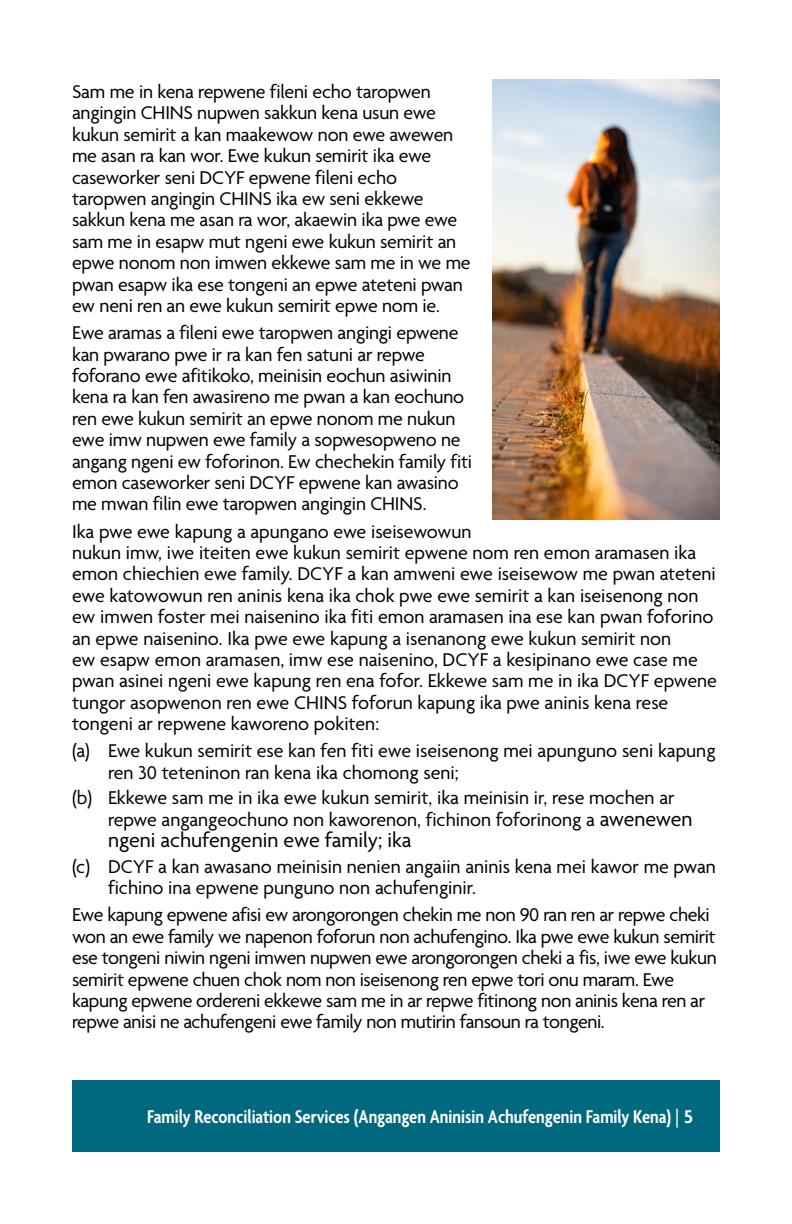
<style>
.page{position:relative;width:792px;height:1224px;background:#fff}
.page>*{position:absolute;margin:0;border:0;box-sizing:border-box;transform-origin:0 0}
.t1{font:22px "Agenda";color:#000}
.t2{font:20px/21.4px "Agenda";letter-spacing:-.01em;color:#000}
.t3{font:600 condensed 20px "Agenda";color:#fff}
.s1{font-size:22px}
.s2{font-weight:400;font-stretch:normal}
.s3{font-stretch:normal}
</style>
<div class="page">
<div style="left:72px;top:1080px;width:648px;height:72px;background:#00687f"></div>
<img style="left:492px;top:79px;width:228px;height:441px">
<p class="t2" style="left:72px;top:82px;width:400px">Sam me in kena repwene fileni echo taropwen angingin CHINS nupwen sakkun kena usun ewe kukun semirit a kan maakewow non ewe awewen me asan ra kan wor. Ewe kukun semirit ika ewe caseworker seni DCYF epwene fileni echo taropwen angingin CHINS ika ew seni ekkewe sakkun kena me asan ra wor, akaewin ika pwe ewe sam me in esapw mut ngeni ewe kukun semirit an epwe nonom non imwen ekkewe sam me in we me pwan esapw ika ese tongeni an epwe ateteni pwan ew neni ren an ewe kukun semirit epwe nom ie.</p>
<p class="t2" style="left:72px;top:323px;width:402px">Ewe aramas a fileni ewe taropwen angingi epwene kan pwarano pwe ir ra kan fen satuni ar repwe foforano ewe afitikoko, meinisin eochun asiwinin kena ra kan fen awasireno me pwan a kan eochuno ren ewe kukun semirit an epwe nonom me nukun ewe imw nupwen ewe family a sopwesopweno ne angang ngeni ew foforinon. Ew chechekin family fiti emon caseworker seni DCYF epwene kan awasino me mwan filin ewe taropwen angingin CHINS.</p>
<p class="t2" style="left:72px;top:522px;width:646px">Ika pwe ewe kapung a apungano ewe iseisewowun<br>nukun imw, iwe iteiten ewe kukun semirit epwene nom ren emon aramasen ika emon chiechien ewe family. DCYF a kan amweni ewe iseisewow me pwan ateteni ewe katowowun ren aninis kena ika chok pwe ewe semirit a kan iseisenong non ew imwen foster mei naisenino ika fiti emon aramasen ina ese kan pwan foforino an epwe naisenino. Ika pwe ewe kapung a isenanong ewe kukun semirit non<br>ew esapw emon aramasen, imw ese naisenino, DCYF a kesipinano ewe case me pwan asinei ngeni ewe kapung ren ena fofor. Ekkewe sam me in ika DCYF epwene tungor asopwenon ren ewe CHINS foforun kapung ika pwe aninis kena rese tongeni ar repwene kaworeno pokiten:</p>
<p class="t2" style="left:108px;top:741px;width:609px;text-indent:-36px">(a) Ewe kukun semirit ese kan fen fiti ewe iseisenong mei apunguno seni kapung ren 30 teteninon ran kena ika chomong seni;</p>
<p class="t2" style="left:108px;top:789px;width:586px;text-indent:-36px">(b) Ekkewe sam me in ika ewe kukun semirit, ika meinisin ir, rese mochen ar repwe angangeochuno non kaworenon, fichinon foforinong a <span class="s1">awenewen</span></p>
<p class="t1" style="left:108px;top:828px;width:305px">ngeni achufengenin ewe family; ika</p>
<p class="t2" style="left:108px;top:857px;width:610px;text-indent:-36px">(c) DCYF a kan awasano meinisin nenien angaiin aninis kena mei kawor me pwan fichino ina epwene punguno non achufenginir.</p>
<p class="t2" style="left:72px;top:906px;width:646px">Ewe kapung epwene afisi ew arongorongen chekin me non 90 ran ren ar repwe cheki won an ewe family we napenon foforun non achufengino. Ika pwe ewe kukun semirit ese tongeni niwin ngeni imwen nupwen ewe arongorongen cheki a fis, iwe ewe kukun semirit epwene chuen chok nom non iseisenong ren epwe tori onu maram. Ewe kapung epwene ordereni ekkewe sam me in ar repwe fitinong non aninis kena ren ar repwe anisi ne achufengeni ewe family non mutirin fansoun ra tongeni.</p>
<p class="t3" style="left:147px;top:1106px;width:547px">Family Reconciliation Services (Angangen Aninisin Achufengenin Family Kena) <span class="s2">|</span> <span class="s3">5</span></p>
</div>
